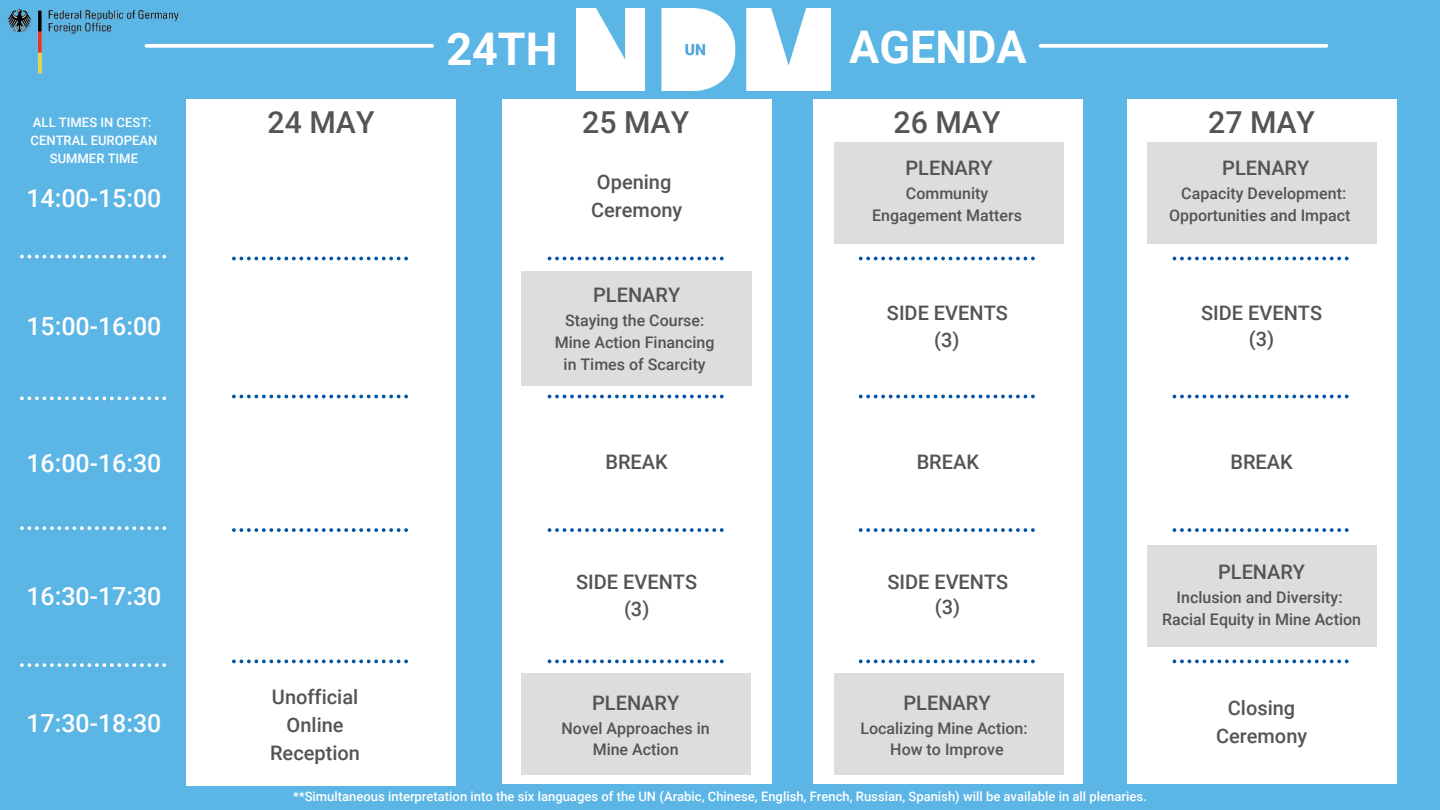
<style>
.page{position:relative;width:1440px;height:810px;background:#5bb5e5}
.page>*{position:absolute;margin:0;border:0;box-sizing:border-box;transform-origin:0 0}
.t1{font:700 45px "Roboto";color:#fff}
.t2{font:500 30.2px "Roboto";color:#545454}
.t3{font:500 25px "Roboto";color:#fff}
.t4{font:500 20px "Roboto";color:#545454}
.t5{font:500 16px/21.8px "Roboto";color:#545454;text-align:center}
.t6{font:500 13px/18px "Roboto";color:#fff;text-align:center}
</style>
<div class="page">
<div style="left:186px;top:99px;width:270px;height:687px;background:#fff"></div>
<div style="left:502px;top:99px;width:270px;height:685px;background:#fff"></div>
<div style="left:813px;top:99px;width:270px;height:685px;background:#fff"></div>
<div style="left:1127px;top:99px;width:270px;height:685px;background:#fff"></div>
<svg style="left:232px;top:257px;width:176px;height:3px"></svg>
<svg style="left:232px;top:395px;width:176px;height:3px"></svg>
<svg style="left:232px;top:528px;width:176px;height:4px"></svg>
<svg style="left:232px;top:660px;width:176px;height:3px"></svg>
<svg style="left:548px;top:257px;width:176px;height:3px"></svg>
<svg style="left:548px;top:395px;width:176px;height:3px"></svg>
<svg style="left:548px;top:528px;width:176px;height:4px"></svg>
<svg style="left:548px;top:660px;width:176px;height:3px"></svg>
<svg style="left:859px;top:257px;width:176px;height:3px"></svg>
<svg style="left:859px;top:395px;width:176px;height:3px"></svg>
<svg style="left:859px;top:528px;width:176px;height:4px"></svg>
<svg style="left:859px;top:660px;width:176px;height:3px"></svg>
<svg style="left:1173px;top:257px;width:176px;height:3px"></svg>
<svg style="left:1173px;top:395px;width:176px;height:3px"></svg>
<svg style="left:1173px;top:528px;width:176px;height:4px"></svg>
<svg style="left:1173px;top:660px;width:176px;height:3px"></svg>
<svg style="left:20px;top:255px;width:146px;height:3px"></svg>
<svg style="left:20px;top:396px;width:146px;height:4px"></svg>
<svg style="left:20px;top:526px;width:146px;height:4px"></svg>
<svg style="left:20px;top:663px;width:146px;height:4px"></svg>
<img style="left:7px;top:9px;width:172px;height:65px">
<div style="left:522px;top:271px;width:230px;height:115px;background:#ddd"></div>
<div style="left:835px;top:142px;width:229px;height:101px;background:#ddd"></div>
<div style="left:1147px;top:142px;width:229px;height:101px;background:#ddd"></div>
<div style="left:1147px;top:545px;width:229px;height:102px;background:#ddd"></div>
<div style="left:521px;top:674px;width:230px;height:101px;background:#ddd"></div>
<div style="left:834px;top:674px;width:230px;height:101px;background:#ddd"></div>
<img style="left:576px;top:8px;width:255px;height:83px">
<svg style="left:146px;top:44px;width:286px;height:4px"></svg>
<svg style="left:1041px;top:44px;width:285px;height:4px"></svg>
<p class="t6" style="left:33px;top:114px;width:120px">ALL TIMES IN CEST:</p>
<p class="t6" style="left:31px;top:132px;width:128px">CENTRAL EUROPEAN<br>SUMMER TIME</p>
<p class="t3" style="left:26px;top:184px;width:137px">14:00-15:00</p>
<p class="t3" style="left:26px;top:311px;width:137px">15:00-16:00</p>
<p class="t3" style="left:26px;top:449px;width:137px">16:00-16:30</p>
<p class="t3" style="left:26px;top:582px;width:137px">16:30-17:30</p>
<p class="t3" style="left:26px;top:709px;width:137px">17:30-18:30</p>
<p class="t1" style="left:446px;top:23px;width:113px">24TH</p>
<p class="t1" style="left:849px;top:21px;width:179px">AGENDA</p>
<p class="t2" style="left:268px;top:105px;width:108px">24 MAY</p>
<p class="t2" style="left:582px;top:105px;width:108px">25 MAY</p>
<p class="t2" style="left:894px;top:105px;width:108px">26 MAY</p>
<p class="t2" style="left:1208px;top:105px;width:108px">27 MAY</p>
<p class="t4" style="left:597px;top:170px;width:76px">Opening</p>
<p class="t4" style="left:591px;top:198px;width:93px">Ceremony</p>
<p class="t4" style="left:593px;top:284px;width:89px">PLENARY</p>
<p class="t5" style="left:565px;top:310px;width:141px">Staying the Course:</p>
<p class="t5" style="left:555px;top:332px;width:161px">Mine Action Financing</p>
<p class="t5" style="left:564px;top:353px;width:144px">in Times of Scarcity</p>
<p class="t4" style="left:906px;top:157px;width:89px">PLENARY</p>
<p class="t5" style="left:906px;top:183px;width:84px">Community</p>
<p class="t5" style="left:872px;top:204px;width:151px">Engagement Matters</p>
<p class="t4" style="left:1222px;top:157px;width:89px">PLENARY</p>
<p class="t5" style="left:1181px;top:183px;width:166px">Capacity Development:</p>
<p class="t5" style="left:1169px;top:204px;width:183px">Opportunities and Impact</p>
<p class="t4" style="left:887px;top:302px;width:122px">SIDE EVENTS</p>
<p class="t4" style="left:1201px;top:301px;width:122px">SIDE EVENTS</p>
<p class="t4" style="left:934px;top:328px;width:27px">(3)</p>
<p class="t4" style="left:1249px;top:327px;width:27px">(3)</p>
<p class="t4" style="left:606px;top:450px;width:64px">BREAK</p>
<p class="t4" style="left:917px;top:451px;width:64px">BREAK</p>
<p class="t4" style="left:1230px;top:451px;width:64px">BREAK</p>
<p class="t4" style="left:576px;top:571px;width:122px">SIDE EVENTS</p>
<p class="t4" style="left:624px;top:597px;width:27px">(3)</p>
<p class="t4" style="left:887px;top:571px;width:122px">SIDE EVENTS</p>
<p class="t4" style="left:935px;top:596px;width:27px">(3)</p>
<p class="t4" style="left:1218px;top:560px;width:89px">PLENARY</p>
<p class="t5" style="left:1177px;top:587px;width:167px">Inclusion and Diversity:</p>
<p class="t5" style="left:1162px;top:608px;width:200px">Racial Equity in Mine Action</p>
<p class="t4" style="left:272px;top:685px;width:88px">Unofficial</p>
<p class="t4" style="left:287px;top:713px;width:58px">Online</p>
<p class="t4" style="left:270px;top:741px;width:91px">Reception</p>
<p class="t4" style="left:592px;top:691px;width:89px">PLENARY</p>
<p class="t5" style="left:562px;top:717px;width:150px">Novel Approaches in<br>Mine Action</p>
<p class="t4" style="left:903px;top:691px;width:89px">PLENARY</p>
<p class="t5" style="left:860px;top:717px;width:169px">Localizing Mine Action:</p>
<p class="t5" style="left:890px;top:739px;width:115px">How to Improve</p>
<p class="t6" style="left:293px;top:788px;width:855px">**Simultaneous interpretation into the six languages of the UN (Arabic, Chinese, English, French, Russian, Spanish) will be available in all plenaries.</p>
<p class="t4" style="left:1228px;top:697px;width:69px">Closing</p>
<p class="t4" style="left:1216px;top:724px;width:93px">Ceremony</p>
</div>
